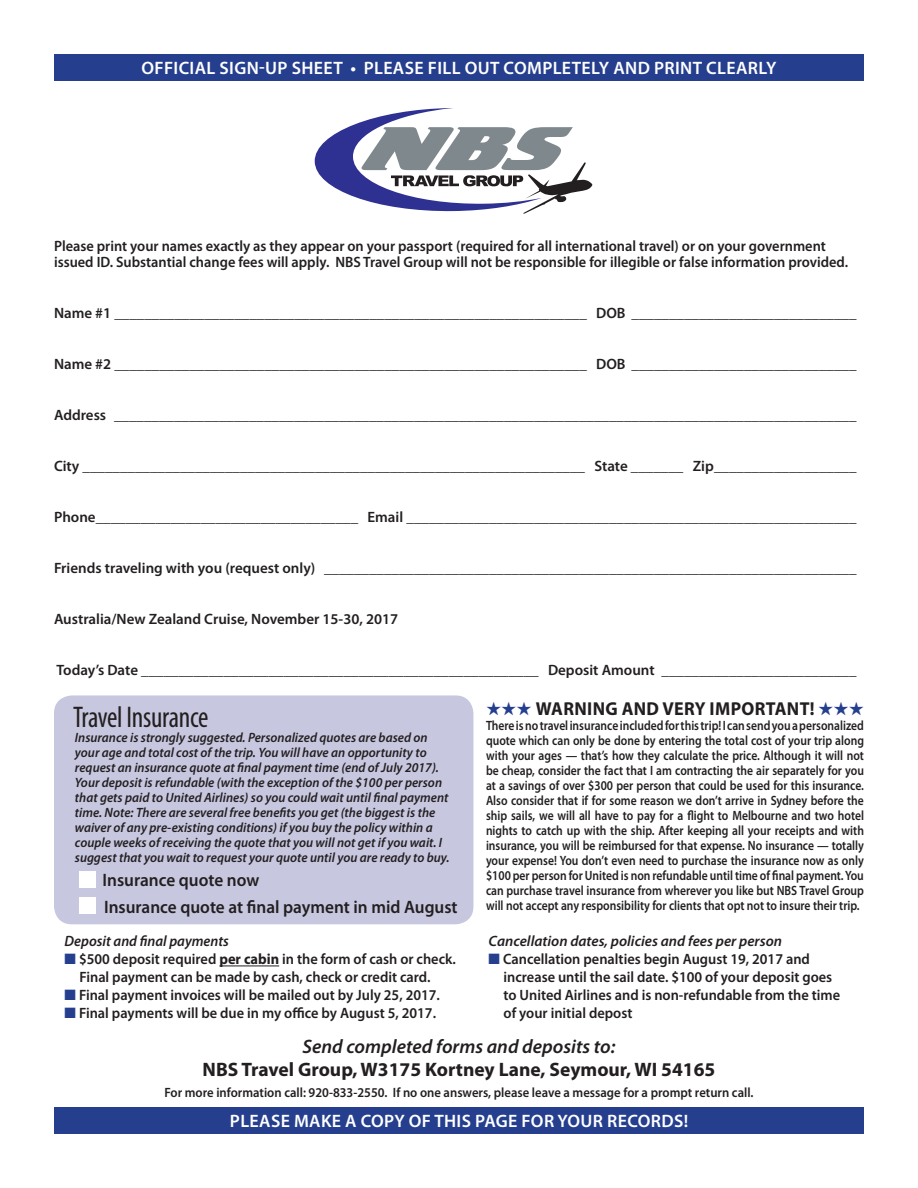
<style>
.page{position:relative;width:918px;height:1188px;background:#fff}
.page>*{position:absolute;margin:0;border:0;box-sizing:border-box;transform-origin:0 0}
.t1{font:condensed 30px "Myriad Pro";letter-spacing:-.01em;color:#231f20;scale:.95 1}
.t2{font:700 19.5px "Myriad Pro";color:#231f20}
.t3{font:italic 600 19.5px "Myriad Pro";color:#231f20}
.t4{font:700 18.75px "Myriad Pro";color:#231f20;scale:.96 1}
.t5{font:600 18px "Myriad Pro";letter-spacing:.02em;color:#fff}
.t6{font:600 18px/27px "Myriad Pro";color:#231f20;scale:.96 1}
.t7{font:600 15px "Myriad Pro";color:#231f20}
.t8{font:600 15px/18px "Myriad Pro";color:#231f20;scale:.96 1}
.t9{font:italic 600 15px "Myriad Pro";color:#231f20}
.t10{font:italic 600 15px "Myriad Pro";color:#231f20;scale:.96 1}
.t11{font:600 13.5px/15px "Myriad Pro";color:#231f20;text-align:justify;scale:.86 1}
.t12{font:italic 600 13.5px/15px "Myriad Pro";color:#231f20;scale:.96 1}
.t13{font:600 13.5px "Myriad Pro";color:#231f20;scale:.94 1}
.s1{color:#253f8e}
.s2{font-weight:700}
</style>
<div class="page">
<svg style="left:314px;top:108px;width:279px;height:106px"></svg>
<div style="left:54px;top:54px;width:810px;height:27px;background:#253f8e"></div>
<div style="left:54px;top:1107px;width:810px;height:27px;background:#253f8e"></div>
<hr style="left:219px;top:966px;width:60px;height:1px;background:#231f20">
<div style="left:54px;top:695px;width:419px;height:229px;background:#c7c7e0;border-radius:18px"></div>
<div style="left:79px;top:871px;width:17px;height:17px;background:#fff"></div>
<div style="left:79px;top:897px;width:17px;height:17px;background:#fff"></div>
<h3 class="t5" style="left:142px;top:57px;width:23px">Offic</h3>
<h3 class="t5" style="left:190px;top:57px;width:41px">Ial sign</h3>
<h3 class="t5" style="left:259px;top:57px;width:65px">-up sheet</h3>
<h3 class="t5" style="left:350px;top:57px;width:35px">• Please</h3>
<h3 class="t5" style="left:428px;top:57px;width:9px">fill</h3>
<h3 class="t5" style="left:465px;top:57px;width:13px">out</h3>
<h3 class="t5" style="left:504px;top:57px;width:50px">completely</h3>
<h3 class="t5" style="left:613px;top:57px;width:13px">and</h3>
<h3 class="t5" style="left:654px;top:57px;width:11px">print</h3>
<h3 class="t5" style="left:706px;top:57px;width:11px">clearly</h3>
<p class="t8" style="left:54px;top:237px;width:829px;line-height:16.5px">Please print your names exactly as they appear on your passport (required for all international travel) or on your government issued ID. Substantial change fees will apply. NBS Travel Group will not be responsible for illegible or false information provided.</p>
<p class="t7" style="left:54px;top:304px;width:804px">Name #1 _______________________________________________________________ DOB ______________________________</p>
<p class="t7" style="left:54px;top:355px;width:804px">Name #2 _______________________________________________________________ DOB ______________________________</p>
<p class="t7" style="left:54px;top:406px;width:804px">Address ___________________________________________________________________________________________________</p>
<p class="t7" style="left:54px;top:457px;width:804px">City ___________________________________________________________________ State _______ Zip___________________</p>
<p class="t7" style="left:54px;top:508px;width:804px">Phone___________________________________ Email ____________________________________________________________</p>
<p class="t7" style="left:54px;top:559px;width:804px">Friends traveling with you (request only) _______________________________________________________________________</p>
<p class="t7" style="left:54px;top:610px;width:346px">Australia/New Zealand Cruise, November 15-30, 2017</p>
<p class="t7" style="left:57px;top:661px;width:801px">Today’s Date _____________________________________________________ Deposit Amount __________________________</p>
<h1 class="t1" style="left:73px;top:699px;width:144px">Travel Insurance</h1>
<p class="t12" style="left:75px;top:729px;width:392px">Insurance is strongly suggested. Personalized quotes are based on your age and total cost of the trip. You will have an opportunity to request an insurance quote at final payment time (end of July 2017).<br>Your deposit is refundable (with the exception of the $100 per person that gets paid to United Airlines) so you could wait until final payment time. Note: There are several free benefits you get (the biggest is the waiver of any pre-existing conditions) if you buy the policy within a couple weeks of receiving the quote that you will not get if you wait. I suggest that you wait to request your quote until you are ready to buy.</p>
<h3 class="t6" style="left:103px;top:866px;width:371px">Insurance quote now<br>Insurance quote at final payment in mid August</h3>
<h3 class="t4" style="left:486px;top:696px;width:81px"><span class="s1">★★★</span> Warning</h3>
<h3 class="t4" style="left:622px;top:696px;width:14px">and</h3>
<h3 class="t4" style="left:662px;top:696px;width:62px">very important</h3>
<h3 class="t4" style="left:810px;top:696px;width:58px">! <span class="s1">★★★</span></h3>
<p class="t11" style="left:486px;top:717px;width:441px">There is no travel insurance included for this trip! I can send you a personalized quote which can only be done by entering the total cost of your trip along with your ages — that’s how they calculate the price. Although it will not be cheap, consider the fact that I am contracting the air separately for you at a savings of over $300 per person that could be used for this insurance.<br>Also consider that if for some reason we don’t arrive in Sydney before the ship sails, we will all have to pay for a flight to Melbourne and two hotel nights to catch up with the ship. After keeping all your receipts and with insurance, you will be reimbursed for that expense. No insurance — totally your expense! You don’t even need to purchase the insurance now as only $100 per person for United is non refundable until time of final payment. You can purchase travel insurance from wherever you like but NBS Travel Group will not accept any responsibility for clients that opt not to insure their trip.</p>
<p class="t9" style="left:489px;top:932px;width:295px">Cancellation dates, policies and fees per person</p>
<p class="t8" style="left:504px;top:950px;width:352px;text-indent:-15px"><span class="s1">■</span> Cancellation penalties begin August 19, 2017 and increase until the sail date. $100 of your deposit goes to United Airlines and is non-refundable from the time of your initial depost</p>
<h2 class="t3" style="left:303px;top:1034px;width:314px">Send completed forms and deposits to:</h2>
<h2 class="t2" style="left:203px;top:1056px;width:514px">NBS Travel Group, W3175 Kortney Lane, Seymour, WI 54165</h2>
<p class="t13" style="left:164px;top:1083px;width:628px">For more information call: 920-833-2550. If no one answers, please leave a message for a prompt return call.</p>
<p class="t10" style="left:64px;top:932px;width:173px">Deposit and final payments</p>
<p class="t8" style="left:79px;top:950px;width:394px;text-indent:-15px"><span class="s1">■</span> $500 deposit required <span class="s2">per cabin</span> in the form of cash or check.<br>Final payment can be made by cash, check or credit card.</p>
<p class="t8" style="left:64px;top:986px;width:393px"><span class="s1">■</span> Final payment invoices will be mailed out by July 25, 2017.</p>
<p class="t8" style="left:64px;top:1004px;width:389px"><span class="s1">■</span> Final payments will be due in my office by August 5, 2017.</p>
<h3 class="t5" style="left:230px;top:1110px;width:21px">Please</h3>
<h3 class="t5" style="left:294px;top:1110px;width:27px">make</h3>
<h3 class="t5" style="left:345px;top:1110px;width:28px">a copy</h3>
<h3 class="t5" style="left:409px;top:1110px;width:78px">of this page</h3>
<h3 class="t5" style="left:521px;top:1110px;width:12px">for</h3>
<h3 class="t5" style="left:558px;top:1110px;width:13px">your</h3>
<h3 class="t5" style="left:607px;top:1110px;width:12px">records</h3>
<h3 class="t5" style="left:684px;top:1110px;width:6px">!</h3>
</div>
